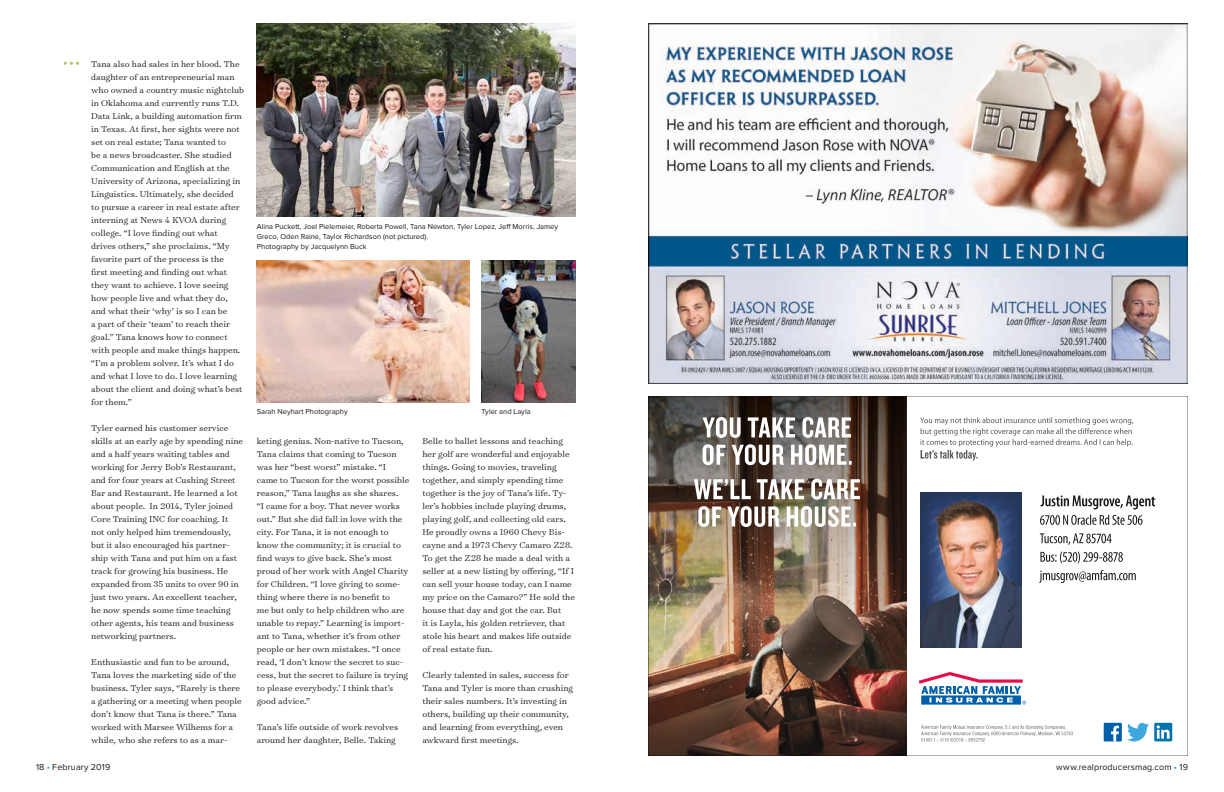
<style>
.page{position:relative;width:1224px;height:792px;background:#fff}
.page>*{position:absolute;margin:0;border:0;box-sizing:border-box;transform-origin:0 0}
.t1{font:300 9.8px/13px "Surveyor Text";color:#1c1b1a}
.t2{font:9px "Proxima Nova";letter-spacing:.015em;color:#1c1b1a}
.t3{font:7.5px/10px "Proxima Nova";color:#1c1b1a}
.s1{color:#0098dd}
</style>
<div class="page">
<svg style="left:648px;top:396px;width:540px;height:360px"></svg>
<img style="left:648px;top:396px;width:259px;height:326px">
<svg style="left:921px;top:725px;width:152px;height:17px"></svg>
<svg style="left:1127px;top:723px;width:47px;height:18px"></svg>
<svg style="left:1102px;top:723px;width:22px;height:18px"></svg>
<div style="left:1104px;top:723px;width:18px;height:18px;background:#005faa"></div>
<svg style="left:1111px;top:726px;width:8px;height:15px"></svg>
<svg style="left:919px;top:672px;width:107px;height:33px"></svg>
<svg style="left:1040px;top:495px;width:115px;height:14px"></svg>
<svg style="left:1040px;top:515px;width:103px;height:10px"></svg>
<svg style="left:1040px;top:533px;width:72px;height:12px"></svg>
<svg style="left:1040px;top:552px;width:83px;height:11px"></svg>
<svg style="left:1039px;top:570px;width:97px;height:13px"></svg>
<img style="left:921px;top:493px;width:101px;height:155px">
<svg style="left:920px;top:417px;width:213px;height:44px"></svg>
<svg style="left:703px;top:417px;width:148px;height:21px"></svg>
<svg style="left:703px;top:444px;width:149px;height:21px"></svg>
<svg style="left:694px;top:479px;width:57px;height:20px"></svg>
<svg style="left:757px;top:479px;width:103px;height:21px"></svg>
<svg style="left:698px;top:506px;width:158px;height:21px"></svg>
<img style="left:648px;top:24px;width:540px;height:360px">
<img style="left:257px;top:24px;width:319px;height:193px">
<img style="left:481px;top:261px;width:95px;height:141px">
<img style="left:257px;top:261px;width:212px;height:141px">
<svg style="left:64px;top:62px;width:15px;height:3px"></svg>
<p class="t1" style="left:91px;top:57px;width:154px">Tana also had sales in her blood. The daughter of an entrepreneurial man who owned a country music nightclub in Oklahoma and currently runs T.D.<br>Data Link, a building automation firm in Texas. At first, her sights were not set on real estate; Tana wanted to<br>be a news broadcaster. She studied Communication and English at the University of Arizona, specializing in Linguistics. Ultimately, she decided to pursue a career in real estate after interning at News 4 KVOA during college. “I love finding out what drives others,” she proclaims. “My favorite part of the process is the<br>first meeting and finding out what they want to achieve. I love seeing how people live and what they do, and what their ‘why’ is so I can be<br>a part of their ‘team’ to reach their goal.” Tana knows how to connect with people and make things happen. “I’m a problem solver. It’s what I do and what I love to do. I love learning about the client and doing what’s best for them.”</p>
<p class="t1" style="left:91px;top:421px;width:153px">Tyler earned his customer service skills at an early age by spending nine and a half years waiting tables and working for Jerry Bob’s Restaurant, and for four years at Cushing Street Bar and Restaurant. He learned a lot about people. In 2014, Tyler joined Core Training INC for coaching. It not only helped him tremendously, but it also encouraged his partner&shy;ship with Tana and put him on a fast track for growing his business. He expanded from 35 units to over 90 in just two years. An excellent teacher, he now spends some time teaching other agents, his team and business networking partners.</p>
<p class="t1" style="left:91px;top:655px;width:152px">Enthusiastic and fun to be around, Tana loves the marketing side of the business. Tyler says, “Rarely is there a gathering or a meeting when people don’t know that Tana is there.” Tana worked with Marsee Wilhems for a while, who she refers to as a mar-</p>
<p class="t3" style="left:257px;top:221px;width:303px">Alina Puckett, Joel Pielemeier, Roberta Powell, Tana Newton, Tyler Lopez, Jeff Morris, Jamey<br>Greco, Oden Raine, Taylor Richardson (not pictured).<br>Photography by Jacquelynn Buck</p>
<p class="t3" style="left:257px;top:406px;width:92px">Sarah Neyhart Photography</p>
<p class="t3" style="left:481px;top:406px;width:51px">Tyler and Layla</p>
<p class="t1" style="left:257px;top:434px;width:154px">keting genius. Non-native to Tucson, Tana claims that coming to Tucson was her “best worst” mistake. “I came to Tucson for the worst possible reason,” Tana laughs as she shares.<br>“I came for a boy. That never works out.” But she did fall in love with the city. For Tana, it is not enough to know the community; it is crucial to find ways to give back. She’s most proud of her work with Angel Charity for Children. “I love giving to some&shy;thing where there is no benefit to<br>me but only to help children who are unable to repay.” Learning is import&shy;ant to Tana, whether it’s from other people or her own mistakes. “I once read, ‘I don’t know the secret to suc&shy;cess, but the secret to failure is trying to please everybody.’ I think that’s good advice.”</p>
<p class="t1" style="left:257px;top:720px;width:143px">Tana’s life outside of work revolves around her daughter, Belle. Taking</p>
<p class="t1" style="left:422px;top:434px;width:154px">Belle to ballet lessons and teaching her golf are wonderful and enjoyable things. Going to movies, traveling together, and simply spending time together is the joy of Tana’s life. Ty&shy;ler’s hobbies include playing drums, playing golf, and collecting old cars.<br>He proudly owns a 1960 Chevy Bis&shy;cayne and a 1973 Chevy Camaro Z28.<br>To get the Z28 he made a deal with a seller at a new listing by offering, “If I can sell your house today, can I name my price on the Camaro?” He sold the house that day and got the car. But<br>it is Layla, his golden retriever, that stole his heart and makes life outside of real estate fun.</p>
<p class="t1" style="left:422px;top:668px;width:152px">Clearly talented in sales, success for Tana and Tyler is more than crushing their sales numbers. It’s investing in others, building up their community, and learning from everything, even awkward first meetings.</p>
<p class="t2" style="left:36px;top:762px;width:76px">18 <span class="s1">•</span> February 2019</p>
<p class="t2" style="left:1056px;top:762px;width:133px">www.realproducersmag.com <span class="s1">•</span> 19</p>
</div>
